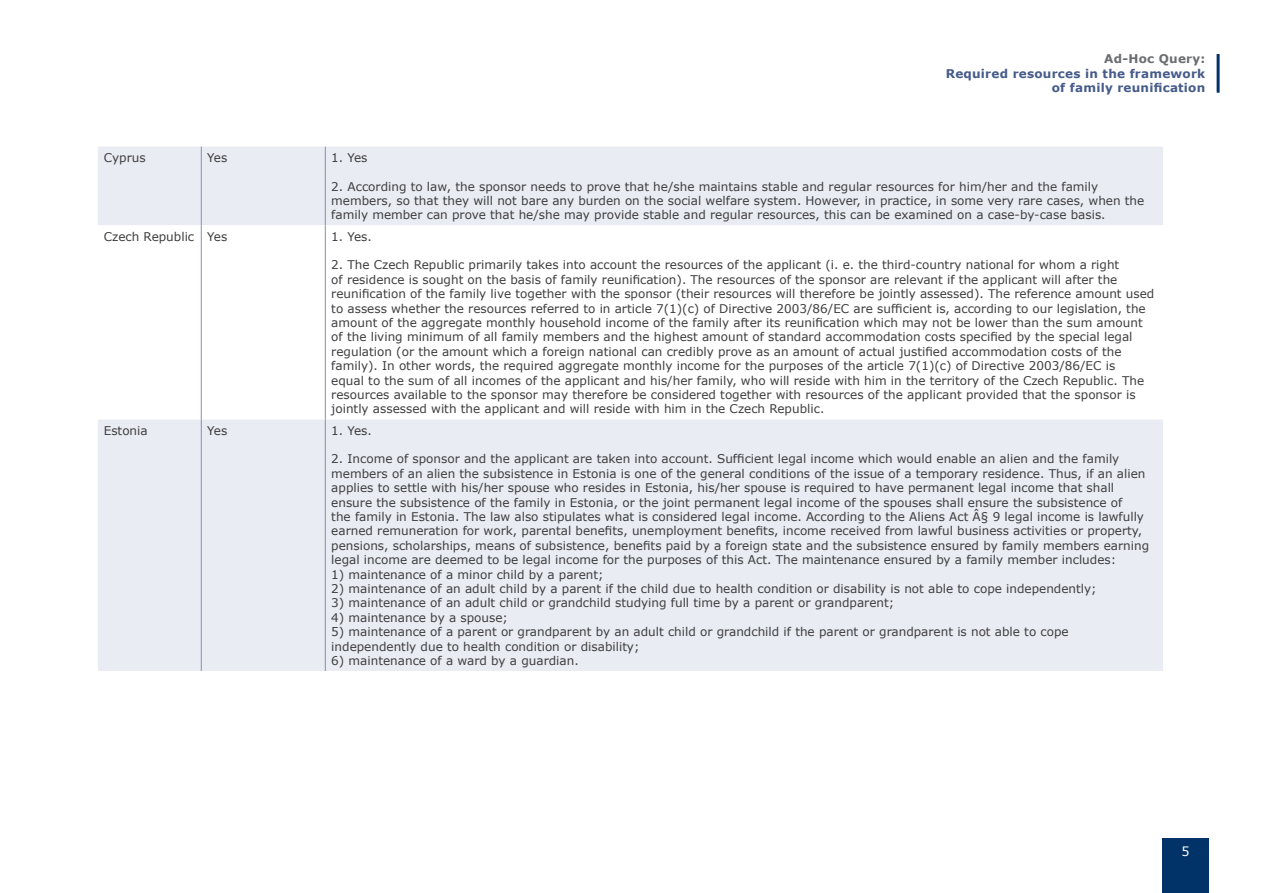
<style>
.page{position:relative;width:1263px;height:893px;background:#fff}
.page>*{position:absolute;margin:0;border:0;box-sizing:border-box;transform-origin:0 0}
.t1{font:12.75px "Verdana";color:#fff}
.Tabeller_innehåll{font:12px/14.4px "Verdana";color:#3e3e3f}
.t2{font:700 12px/14.4px "Verdana";letter-spacing:.02em;color:#455b89;text-align:right}
.t3{font:700 12px "Verdana";letter-spacing:.02em;color:#6c6d70}
</style>
<div class="page">
<div style="left:1162px;top:838px;width:47px;height:55px;background:#013368"></div>
<hr style="left:1216px;top:54px;width:3px;height:39px;background:#013368">
<div style="left:98px;top:147px;width:1065px;height:524px;background:#eaecf3"></div>
<svg style="left:98px;top:225px;width:1065px;height:194px"></svg>
<hr style="left:201px;top:147px;width:1px;height:78px;background:#858fb1">
<hr style="left:325px;top:147px;width:1px;height:78px;background:#858fb1">
<hr style="left:201px;top:225px;width:1px;height:194px;background:#858fb1">
<hr style="left:325px;top:225px;width:1px;height:194px;background:#858fb1">
<hr style="left:201px;top:419px;width:1px;height:252px;background:#858fb1">
<hr style="left:325px;top:419px;width:1px;height:252px;background:#858fb1">
<p class="t3" style="left:1104px;top:50px;width:103px">Ad-Hoc Query:</p>
<p class="t2" style="left:946px;top:66px;width:261px">Required resources in the framework of family reunification</p>
<p class="Tabeller_innehåll" style="left:104px;top:150px;width:43px">Cyprus</p>
<p class="Tabeller_innehåll" style="left:207px;top:150px;width:22px">Yes</p>
<p class="Tabeller_innehåll" style="left:331px;top:150px;width:38px">1. Yes</p>
<p class="Tabeller_innehåll" style="left:331px;top:179px;width:814px">2. According to law, the sponsor needs to prove that he/she maintains stable and regular resources for him/her and the family members, so that they will not bare any burden on the social welfare system. However, in practice, in some very rare cases, when the family member can prove that he/she may provide stable and regular resources, this can be examined on a case-by-case basis.</p>
<p class="Tabeller_innehåll" style="left:104px;top:229px;width:92px">Czech Republic</p>
<p class="Tabeller_innehåll" style="left:207px;top:229px;width:22px">Yes</p>
<p class="Tabeller_innehåll" style="left:331px;top:229px;width:42px">1. Yes.</p>
<p class="Tabeller_innehåll" style="left:331px;top:258px;width:824px">2. The Czech Republic primarily takes into account the resources of the applicant (i. e. the third-country national for whom a right<br>of residence is sought on the basis of family reunification). The resources of the sponsor are relevant if the applicant will after the reunification of the family live together with the sponsor (their resources will therefore be jointly assessed). The reference amount used to assess whether the resources referred to in article 7(1)(c) of Directive 2003/86/EC are sufficient is, according to our legislation, the amount of the aggregate monthly household income of the family after its reunification which may not be lower than the sum amount of the living minimum of all family members and the highest amount of standard accommodation costs specified by the special legal regulation (or the amount which a foreign national can credibly prove as an amount of actual justified accommodation costs of the family). In other words, the required aggregate monthly income for the purposes of the article 7(1)(c) of Directive 2003/86/EC is<br>equal to the sum of all incomes of the applicant and his/her family, who will reside with him in the territory of the Czech Republic. The resources available to the sponsor may therefore be considered together with resources of the applicant provided that the sponsor is jointly assessed with the applicant and will reside with him in the Czech Republic.</p>
<p class="Tabeller_innehåll" style="left:104px;top:423px;width:45px">Estonia</p>
<p class="Tabeller_innehåll" style="left:207px;top:423px;width:22px">Yes</p>
<p class="Tabeller_innehåll" style="left:331px;top:423px;width:42px">1. Yes.</p>
<p class="Tabeller_innehåll" style="left:331px;top:452px;width:819px">2. Income of sponsor and the applicant are taken into account. Sufficient legal income which would enable an alien and the family members of an alien the subsistence in Estonia is one of the general conditions of the issue of a temporary residence. Thus, if an alien applies to settle with his/her spouse who resides in Estonia, his/her spouse is required to have permanent legal income that shall ensure the subsistence of the family in Estonia, or the joint permanent legal income of the spouses shall ensure the subsistence of<br>the family in Estonia. The law also stipulates what is considered legal income. According to the Aliens Act Â§ 9 legal income is lawfully earned remuneration for work, parental benefits, unemployment benefits, income received from lawful business activities or property, pensions, scholarships, means of subsistence, benefits paid by a foreign state and the subsistence ensured by family members earning legal income are deemed to be legal income for the purposes of this Act. The maintenance ensured by a family member includes:</p>
<p class="Tabeller_innehåll" style="left:331px;top:567px;width:274px">1) maintenance of a minor child by a parent;</p>
<p class="Tabeller_innehåll" style="left:331px;top:581px;width:767px">2) maintenance of an adult child by a parent if the child due to health condition or disability is not able to cope independently;</p>
<p class="Tabeller_innehåll" style="left:331px;top:596px;width:564px">3) maintenance of an adult child or grandchild studying full time by a parent or grandparent;</p>
<p class="Tabeller_innehåll" style="left:331px;top:610px;width:178px">4) maintenance by a spouse;</p>
<p class="Tabeller_innehåll" style="left:331px;top:624px;width:739px">5) maintenance of a parent or grandparent by an adult child or grandchild if the parent or grandparent is not able to cope independently due to health condition or disability;</p>
<p class="Tabeller_innehåll" style="left:331px;top:653px;width:249px">6) maintenance of a ward by a guardian.</p>
<p class="t1" style="left:1181px;top:843px;width:10px">5</p>
</div>
